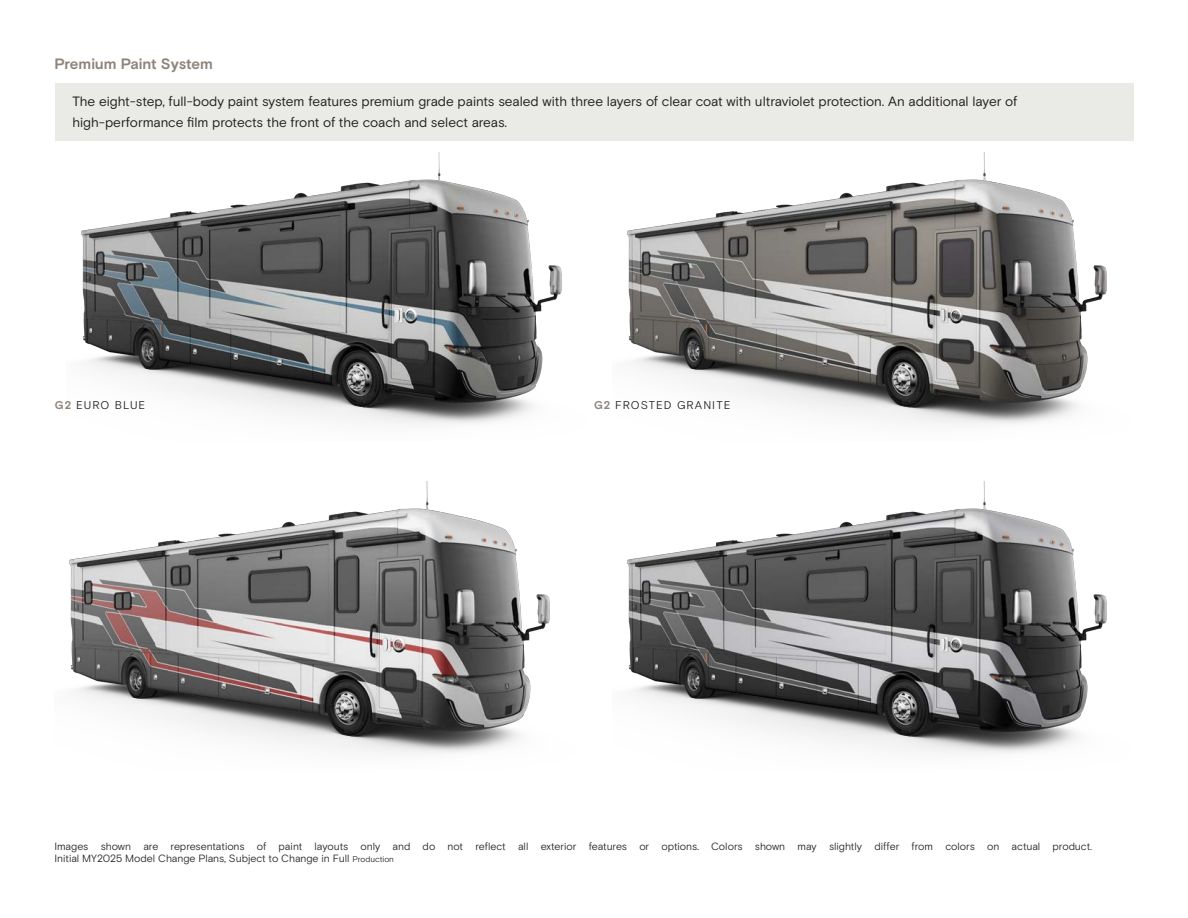
<style>
.page{position:relative;width:1188px;height:918px;background:#fff}
.page>*{position:absolute;margin:0;border:0;box-sizing:border-box;transform-origin:0 0}
.t1{font:700 15px "Basis Grotesque Pro";letter-spacing:-.01em;color:#8f847c}
.t2{font:13.5px/21.8px "Basis Grotesque Pro";letter-spacing:-.005em;color:#231f20}
.t3{font:11.25px "Basis Grotesque Pro Off White";letter-spacing:.09em;color:#231f20}
.t4{font:10.5px/12px "Basis Grotesque Pro Off White";letter-spacing:-.01em;color:#231f20}
.s1{font-family:"Basis Grotesque Pro";font-weight:700;color:#8f847c}
.s2{font-size:8.25px}
</style>
<div class="page">
<img style="left:626px;top:481px;width:481px;height:272px">
<img style="left:68px;top:481px;width:482px;height:272px">
<img style="left:81px;top:152px;width:481px;height:272px">
<img style="left:626px;top:152px;width:481px;height:272px">
<div style="left:55px;top:83px;width:1078px;height:57px;background:#eaeae7"></div>
<p class="t1" style="left:54px;top:55px;width:160px">Premium Paint System</p>
<p class="t2" style="left:72px;top:90px;width:947px">The eight-step, full-body paint system features premium grade paints sealed with three layers of clear coat with ultraviolet protection. An additional layer of high-performance film protects the front of the coach and select areas.</p>
<p class="t3" style="left:55px;top:398px;width:92px"><span class="s1">G2</span> EURO BLUE</p>
<p class="t3" style="left:594px;top:398px;width:138px"><span class="s1">G2</span> FROSTED GRANITE</p>
<p class="t4" style="left:54px;top:841px;width:1039px">Images shown are representations of paint layouts only and do not reflect all exterior features or options. Colors shown may slightly differ from colors on actual product.<br>Initial MY2025 Model Change Plans, Subject to Change in Full <span class="s2">Production</span></p>
</div>
